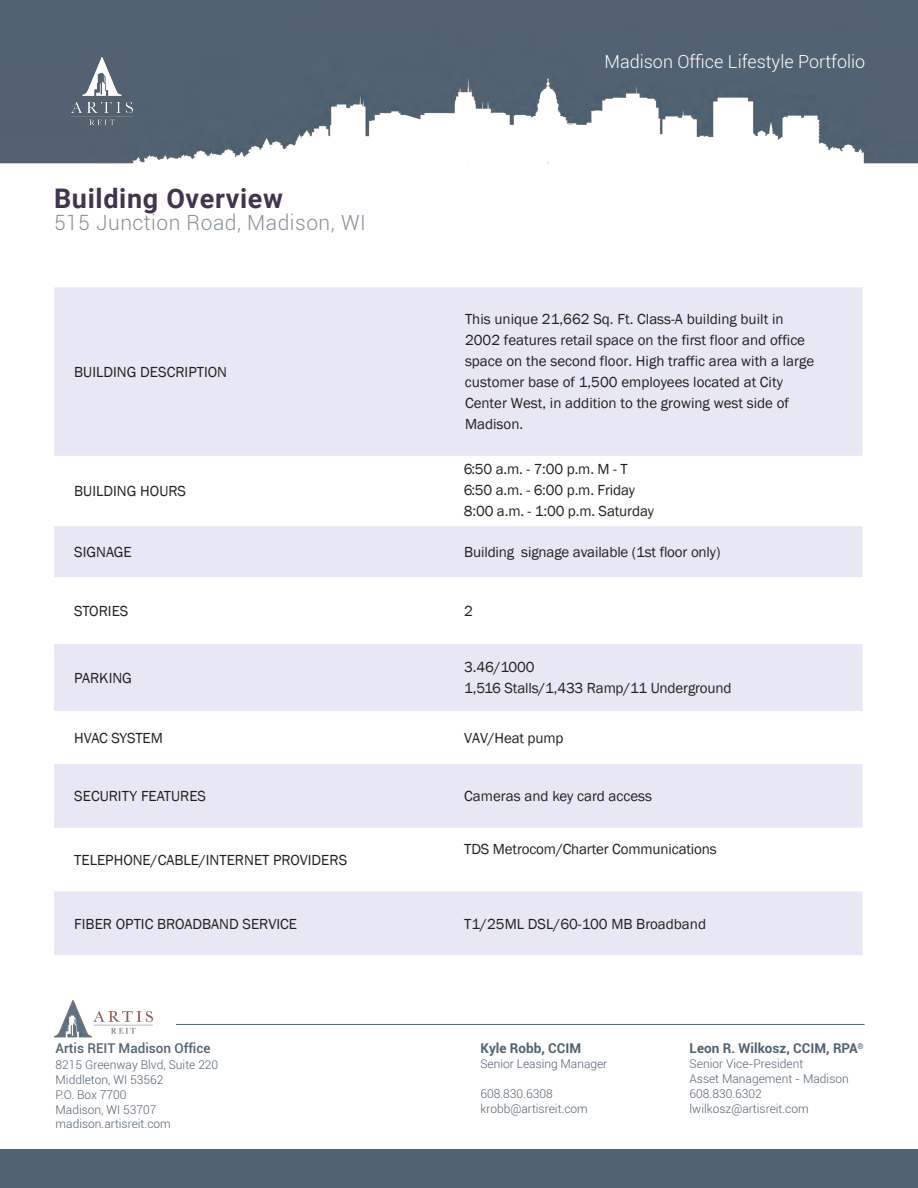
<style>
.page{position:relative;width:918px;height:1188px;background:#fff}
.page>*{position:absolute;margin:0;border:0;box-sizing:border-box;transform-origin:0 0}
.sub{font:700 27px "Roboto";letter-spacing:.025em;color:#3f364d}
.sub-2{font:300 21px "Roboto";letter-spacing:.025em;color:#87919b}
.t1{font:300 18px "Roboto";color:#fff}
.t2{font:15px/21px "Franklin Gothic";color:#231f20}
.t3{font:15px/21px "Franklin Gothic";letter-spacing:-.01em;color:#231f20}
.t4{font:700 13.5px "Roboto";color:#536270}
.t5{font:500 13.5px "Roboto";color:#536270}
.t6{font:300 12px/14.9px "Roboto";color:#536270}
.s1{font-style:inherit}
</style>
<div class="page">
<div style="left:0;top:1149px;width:918px;height:39px;background:#536270"></div>
<img style="left:0;top:0;width:918px;height:164px">
<img style="left:68px;top:54px;width:68px;height:73px">
<img style="left:54px;top:1000px;width:99px;height:38px">
<hr style="left:176px;top:1024px;width:689px;height:1px;background:#536270">
<svg style="left:54px;top:287px;width:808px;height:668px;fill:#e7e8f4"></svg>
<p class="sub" style="left:54px;top:180px;width:231px">Building Overview</p>
<p class="sub-2" style="left:54px;top:208px;width:313px">515 Junction Road, Madison, WI</p>
<p class="t2" style="left:74px;top:362px;width:154px">BUILDING DESCRIPTION</p>
<p class="t2" style="left:74px;top:481px;width:113px">BUILDING HOURS</p>
<p class="t1" style="left:604px;top:49px;width:262px">Madison Office Lifestyle Portfolio</p>
<p class="t2" style="left:465px;top:309px;width:351px">This unique 21,662 Sq. Ft. Class-A building built in 2002 features retail space on the first floor and office space on the second floor. High traffic area with a large customer base of 1,500 employees located at City Center West, in addition to the growing west side of Madison.</p>
<p class="t3" style="left:464px;top:459px;width:192px">6<span class="s1">:</span>50 <span class="s1">a.m. -</span> 7:00 <span class="s1">p.m. M -</span> T<br>6<span class="s1">:</span>50 <span class="s1">a.m. - 6:00 p.m.</span> Friday<br>8:00 a.m. - 1:00 p.m. Saturday</p>
<p class="t2" style="left:74px;top:542px;width:59px">SIGNAGE</p>
<p class="t2" style="left:464px;top:542px;width:258px">Building signage available (1st floor only)</p>
<p class="t2" style="left:74px;top:601px;width:56px">STORIES</p>
<p class="t2" style="left:464px;top:601px;width:10px">2</p>
<p class="t2" style="left:74px;top:668px;width:59px">PARKING</p>
<p class="t2" style="left:464px;top:657px;width:269px">3.46/1000<br>1,516 Stalls/1,433 Ramp/11 Underground</p>
<p class="t2" style="left:74px;top:728px;width:90px">HVAC SYSTEM</p>
<p class="t2" style="left:464px;top:728px;width:101px">VAV/Heat pump</p>
<p class="t2" style="left:74px;top:786px;width:133px">SECURITY FEATURES</p>
<p class="t2" style="left:464px;top:786px;width:189px">Cameras and key card access</p>
<p class="t2" style="left:74px;top:850px;width:274px">TELEPHONE/CABLE/INTERNET PROVIDERS</p>
<p class="t2" style="left:464px;top:839px;width:254px">TDS Metrocom/Charter Communications</p>
<p class="t2" style="left:74px;top:913px;width:224px">FIBER OPTIC BROADBAND SERVICE</p>
<p class="t2" style="left:464px;top:913px;width:243px">T1/25ML DSL/60-100 MB Broadband</p>
<p class="t5" style="left:56px;top:1039px;width:156px">Artis REIT Madison Office</p>
<p class="t6" style="left:56px;top:1057px;width:164px">8215 Greenway Blvd, Suite 220<br>Middleton, WI 53562<br>P.O. Box 7700<br>Madison, WI 53707 madison.artisreit.com</p>
<p class="t4" style="left:480px;top:1038px;width:102px">Kyle Robb, CCIM</p>
<p class="t6" style="left:480px;top:1056px;width:128px">Senior Leasing Manager</p>
<p class="t6" style="left:480px;top:1086px;width:109px">608.830.6308 krobb@artisreit.com</p>
<p class="t4" style="left:690px;top:1039px;width:176px">Leon R. Wilkosz, CCIM, RPA<sup>®</sup></p>
<p class="t6" style="left:690px;top:1056px;width:161px">Senior Vice-President<br>Asset Management - Madison<br>608.830.6302 lwilkosz@artisreit.com</p>
</div>
